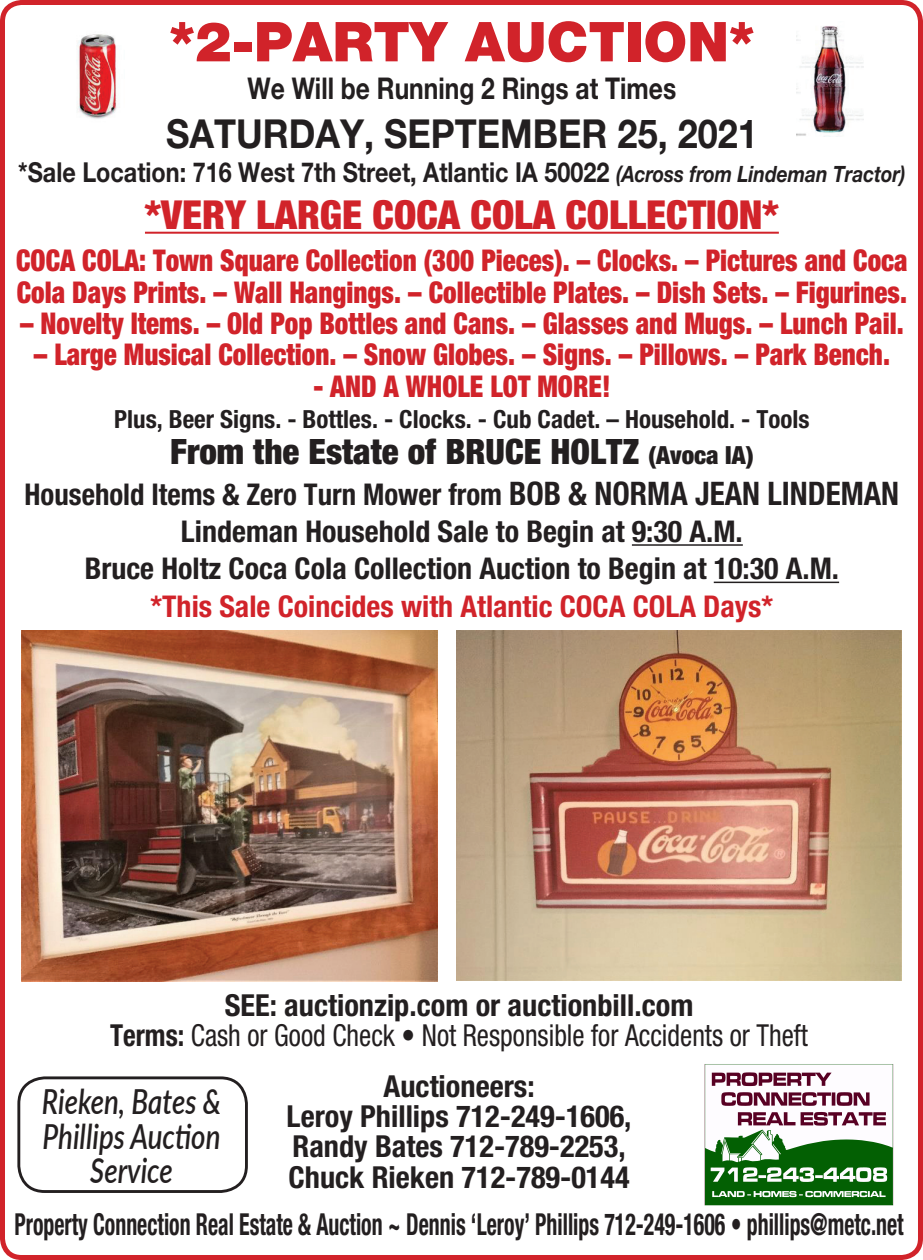
<style>
.page{position:relative;width:923px;height:1260px;background:#fff}
.page>*{position:absolute;margin:0;border:0;box-sizing:border-box;transform-origin:0 0}
.t1{font:900 55px "Helvetica Neue";color:#d1232a}
.t2{font:900 condensed 40px "Helvetica Neue";color:#d1232a}
.t3{font:700 40px "Helvetica Neue";color:#231f20;scale:.9 1}
.t4{font:900 condensed 35px "Helvetica Neue";color:#231f20}
.t5{font:italic 600 34.5px/34.5px "Lato";color:#231f20;text-align:center;scale:.8 1}
.t6{font:condensed 30.25px/30.2px "Helvetica Neue";color:#231f20;text-align:center;scale:.9 1}
.t7{font:700 condensed 30.25px "Helvetica Neue";color:#231f20;scale:.72 1}
.t8{font:700 condensed 30.25px "Helvetica Neue";color:#231f20}
.t9{font:900 condensed 30px/31.2px "Helvetica Neue";color:#d1232a;scale:.9 1}
.t10{font:700 condensed 30px/37.2px "Helvetica Neue";color:#231f20;text-align:center;scale:.96 1}
.t11{font:700 condensed 30px "Helvetica Neue";color:#231f20}
.t12{font:700 condensed 30px "Helvetica Neue";color:#d1232a}
.t13{font:700 30px "Helvetica Neue";color:#231f20;scale:.82 1}
.t14{font:700 27.5px "Helvetica Neue";color:#231f20;scale:.85 1}
.t15{font:700 condensed 25px "Helvetica Neue";color:#231f20}
.s1{font-style:italic;font-size:22.5px}
.s2{font-size:25px}
.s3{font-size:32.5px}
.s4{font-weight:700}
</style>
<div class="page">
<div style="left:0;top:0;width:922px;height:1260px;border:5px solid #d1232a;border-radius:19px"></div>
<hr style="left:145px;top:232px;width:633px;height:2px;background:#d1232a">
<hr style="left:632px;top:544px;width:110px;height:2px;background:#231f20">
<hr style="left:713px;top:582px;width:126px;height:1px;background:#231f20">
<div style="left:17px;top:1076px;width:231px;height:117px;border:3px solid #231f20;border-radius:26px"></div>
<svg style="left:704px;top:1064px;width:189px;height:142px"></svg>
<img style="left:21px;top:630px;width:416px;height:352px">
<img style="left:457px;top:630px;width:444px;height:351px">
<img style="left:77px;top:34px;width:40px;height:85px">
<img style="left:796px;top:26px;width:67px;height:111px">
<p class="t1" style="left:169px;top:9px;width:586px">*2-PARTY AUCTION*</p>
<p class="t13" style="left:247px;top:69px;width:524px">We Will be Running 2 Rings at Times</p>
<p class="t3" style="left:166px;top:109px;width:659px">SATURDAY, SEPTEMBER 25, 2021</p>
<p class="t14" style="left:18px;top:156px;width:1045px">*Sale Location: 716 West 7th Street, Atlantic IA 50022 <span class="s1">(Across from Lindeman Tractor)</span></p>
<p class="t2" style="left:145px;top:190px;width:635px">*VERY LARGE COCA COLA COLLECTION*</p>
<p class="t9" style="left:16px;top:245px;width:992px">COCA COLA: Town Square Collection (300 Pieces). – Clocks. – Pictures and Coca<br>Cola Days Prints. – Wall Hangings. – Collectible Plates. – Dish Sets. – Figurines.</p>
<p class="t9" style="left:20px;top:307px;width:983px">– Novelty Items. – Old Pop Bottles and Cans. – Glasses and Mugs. – Lunch Pail.</p>
<p class="t9" style="left:34px;top:339px;width:952px">– Large Musical Collection. – Snow Globes. – Signs. – Pillows. – Park Bench.</p>
<p class="t9" style="left:313px;top:370px;width:332px">- AND A WHOLE LOT MORE!</p>
<p class="t15" style="left:114px;top:404px;width:697px">Plus, Beer Signs. - Bottles. - Clocks. - Cub Cadet. – Household. - Tools</p>
<p class="t4" style="left:170px;top:430px;width:584px">From the Estate of BRUCE HOLTZ <span class="s2">(Avoca IA)</span></p>
<p class="t10" style="left:25px;top:475px;width:912px">Household Items &amp; Zero Turn Mower from <span class="s3">BOB &amp; NORMA JEAN LINDEMAN<br></span>Lindeman Household Sale to Begin at 9:30 A.M.</p>
<p class="t11" style="left:85px;top:551px;width:756px">Bruce Holtz Coca Cola Collection Auction to Begin at 10:30 A.M.</p>
<p class="t12" style="left:150px;top:588px;width:624px">*This Sale Coincides with Atlantic COCA COLA Days*</p>
<p class="t6" style="left:110px;top:990px;width:777px"><span class="s4">SEE: auctionzip.com or auctionbill.com<br>Terms:</span> Cash or Good Check • Not Responsible for Accidents or Theft</p>
<p class="t8" style="left:383px;top:1068px;width:152px">Auctioneers:</p>
<p class="t8" style="left:287px;top:1098px;width:346px">Leroy Phillips 712-249-1606,</p>
<p class="t8" style="left:292px;top:1128px;width:335px">Randy Bates 712-789-2253,</p>
<p class="t8" style="left:288px;top:1159px;width:342px">Chuck Rieken 712-789-0144</p>
<p class="t5" style="left:42px;top:1083px;width:225px">Rieken, Bates &amp;<br>Phillips Auction<br>Service</p>
<p class="t7" style="left:14px;top:1206px;width:1236px">Property Connection Real Estate &amp; Auction ~ Dennis ‘Leroy’ Phillips 712-249-1606 • phillips@metc.net</p>
</div>
